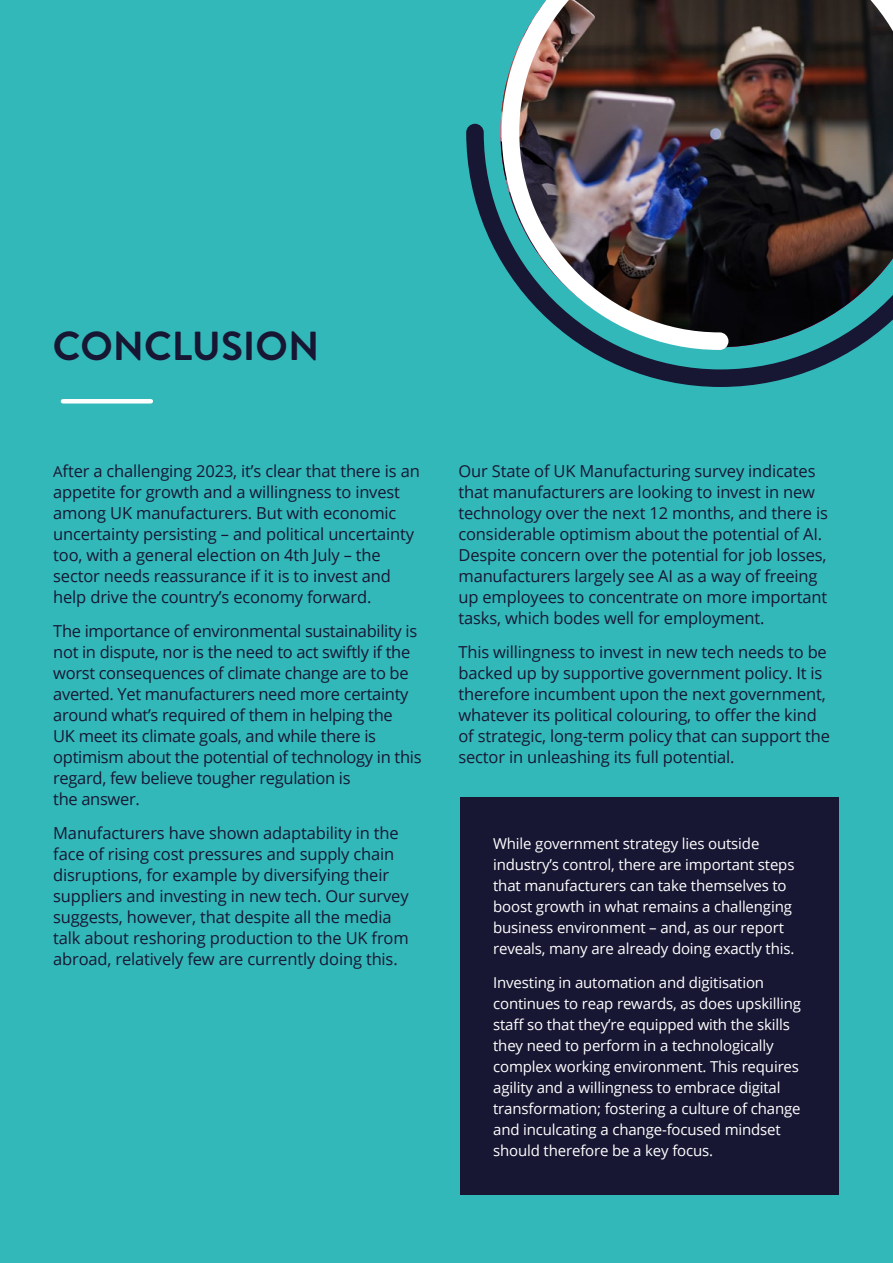
<style>
.page{position:relative;width:893px;height:1263px;background:#33b8ba}
.page>*{position:absolute;margin:0;border:0;box-sizing:border-box;transform-origin:0 0}
.t1{font:700 40.5px "Brandon Grotesque";color:#171733}
.t2{font:16.5px/21px "Open Sans";letter-spacing:-.01em;color:#171733}
.t3{font:15px/21px "Open Sans";letter-spacing:-.01em;color:#fff}
.s1{font-size:15px}
</style>
<div class="page">
<hr style="left:63px;top:399px;width:88px;height:4px;background:#fff">
<div style="left:460px;top:797px;width:378px;height:398px;background:#171733"></div>
<svg style="left:466px;top:107px;width:387px;height:280px"></svg>
<img style="left:502px;top:0;width:391px;height:350px">
<h1 class="t1" style="left:53px;top:318px;width:268px">CONCLUSION</h1>
<p class="t2" style="left:53px;top:460px;width:368px"><span class="s1">A</span>fter a challenging 2023, it’s clear that there is an appetite for growth and a willingness to invest among UK manufacturers. But with economic uncertainty persisting – and political uncertainty too, with a general election on 4th July – the sector needs reassurance if it is to invest and help drive the country’s economy forward.</p>
<p class="t2" style="left:53px;top:620px;width:370px">The importance of environmental sustainability is not in dispute, nor is the need to act swiftly if the worst consequences of climate change are to be averted. Yet manufacturers need more certainty around what’s required of them in helping the<br>UK meet its climate goals, and while there is optimism about the potential of technology in this regard, few believe tougher regulation is<br>the answer.</p>
<p class="t2" style="left:53px;top:822px;width:357px">Manufacturers have shown adaptability in the face of rising cost pressures and supply chain disruptions, for example by diversifying their suppliers and investing in new tech. Our survey suggests, however, that despite all the media talk about reshoring production to the UK from abroad, relatively few are currently doing this.</p>
<p class="t2" style="left:458px;top:460px;width:371px">Our State of UK Manufacturing survey indicates that manufacturers are looking to invest in new technology over the next 12 months, and there is considerable optimism about the potential of AI.<br>Despite concern over the potential for job losses, manufacturers largely see AI as a way of freeing up employees to concentrate on more important tasks, which bodes well for employment.</p>
<p class="t2" style="left:458px;top:641px;width:373px">This willingness to invest in new tech needs to be backed up by supportive government policy. It is therefore incumbent upon the next government, whatever its political colouring, to offer the kind of strategic, long-term policy that can support the sector in unleashing its full potential.</p>
<p class="t3" style="left:493px;top:833px;width:303px">While government strategy lies outside industry’s control, there are important steps that manufacturers can take themselves to boost growth in what remains a challenging business environment – and, as our report reveals, many are already doing exactly this.</p>
<p class="t3" style="left:493px;top:971px;width:309px">Investing in automation and digitisation continues to reap rewards, as does upskilling staff so that they’re equipped with the skills they need to perform in a technologically complex working environment. This requires agility and a willingness to embrace digital transformation; fostering a culture of change and inculcating a change-focused mindset should therefore be a key focus.</p>
</div>
